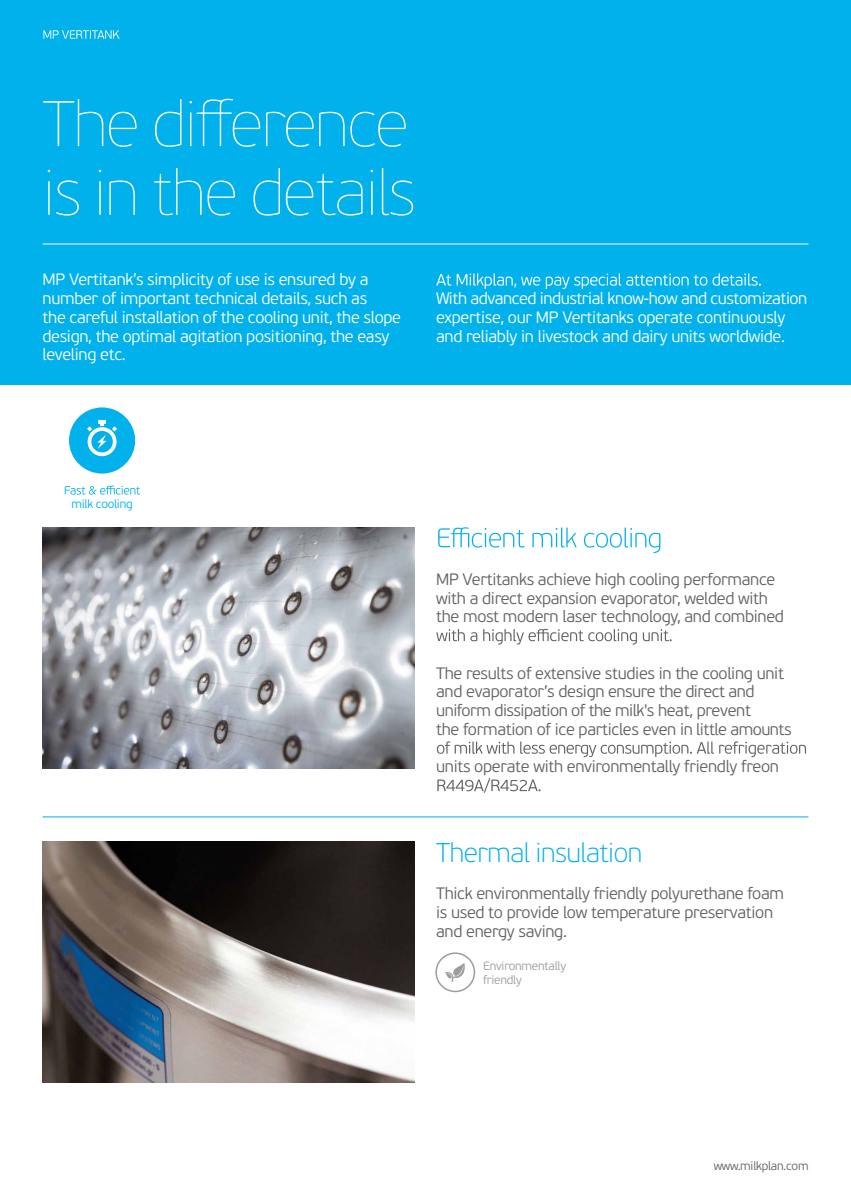
<style>
.page{position:relative;width:851px;height:1191px;background:#fff}
.page>*{position:absolute;margin:0;border:0;box-sizing:border-box;transform-origin:0 0}
.t1{font:64.2px "PF Beau Sans Pro X Thin";letter-spacing:-.02em;color:#fff}
.t2{font:100 27px "PF Beau Sans Pro";letter-spacing:-.02em;color:#00b1eb}
.t3{font:300 16.5px/18.8px "PF Beau Sans Pro";letter-spacing:-.02em;color:#646363}
.t4{font:300 16.5px/18.8px "PF Beau Sans Pro";letter-spacing:-.02em;color:#fff}
.t5{font:300 12px/13.5px "PF Beau Sans Pro";letter-spacing:-.02em;color:#9d9d9c}
.t6{font:300 12px "PF Beau Sans Pro";letter-spacing:-.02em;color:#646363}
.t7{font:300 12px "PF Beau Sans Pro";letter-spacing:-.02em;color:#00b1eb}
</style>
<div class="page">
<div style="left:0;top:0;width:850px;height:385px;background:#00b1eb"></div>
<div style="left:435px;top:952px;width:40px;height:40px;border:2px solid #9d9d9c;border-radius:50%"></div>
<svg style="left:445px;top:963px;width:19px;height:18px"></svg>
<div style="left:69px;top:407px;width:66px;height:66px;background:#00b1eb;border-radius:50%"></div>
<svg style="left:87px;top:420px;width:30px;height:36px"></svg>
<svg style="left:65px;top:485px;width:75px;height:9px"></svg>
<svg style="left:438px;top:527px;width:222px;height:26px"></svg>
<svg style="left:436px;top:629px;width:235px;height:16px"></svg>
<svg style="left:437px;top:741px;width:368px;height:16px"></svg>
<svg style="left:437px;top:778px;width:103px;height:14px"></svg>
<svg style="left:43px;top:99px;width:362px;height:48px"></svg>
<hr style="left:43px;top:244px;width:765px;height:1px;background:#fff">
<svg style="left:436px;top:273px;width:324px;height:16px"></svg>
<svg style="left:43px;top:30px;width:77px;height:9px"></svg>
<img style="left:43px;top:527px;width:372px;height:241px">
<img style="left:43px;top:841px;width:372px;height:241px">
<hr style="left:43px;top:816px;width:765px;height:1px;background:#00b1eb">
<h1 class="t1" style="left:43px;top:156px;width:374px">is in the details</h1>
<p class="t4" style="left:43px;top:271px;width:360px">MP Vertitank’s simplicity of use is ensured by a number of important technical details, such as<br>the careful installation of the cooling unit, the slope design, the optimal agitation positioning, the easy leveling etc.</p>
<p class="t4" style="left:436px;top:289px;width:372px">With advanced industrial know-how and customization expertise, our MP Vertitanks operate continuously and reliably in livestock and dairy units worldwide.</p>
<p class="t7" style="left:71px;top:497px;width:63px">milk cooling</p>
<p class="t3" style="left:436px;top:570px;width:349px">MP Vertitanks achieve high cooling performance with a direct expansion evaporator, welded with the most modern laser technology, and combined</p>
<p class="t3" style="left:436px;top:664px;width:357px">The results of extensive studies in the cooling unit and evaporator’s design ensure the direct and uniform dissipation of the milk's heat, prevent<br>the formation of ice particles even in little amounts</p>
<p class="t3" style="left:436px;top:757px;width:344px">units operate with environmentally friendly freon</p>
<h2 class="t2" style="left:436px;top:837px;width:208px">Thermal insulation</h2>
<p class="t3" style="left:436px;top:884px;width:349px">Thick environmentally friendly polyurethane foam is used to provide low temperature preservation and energy saving.</p>
<p class="t5" style="left:483px;top:959px;width:84px">Environmentally friendly</p>
<p class="t6" style="left:713px;top:1158px;width:96px">www.milkplan.com</p>
</div>
